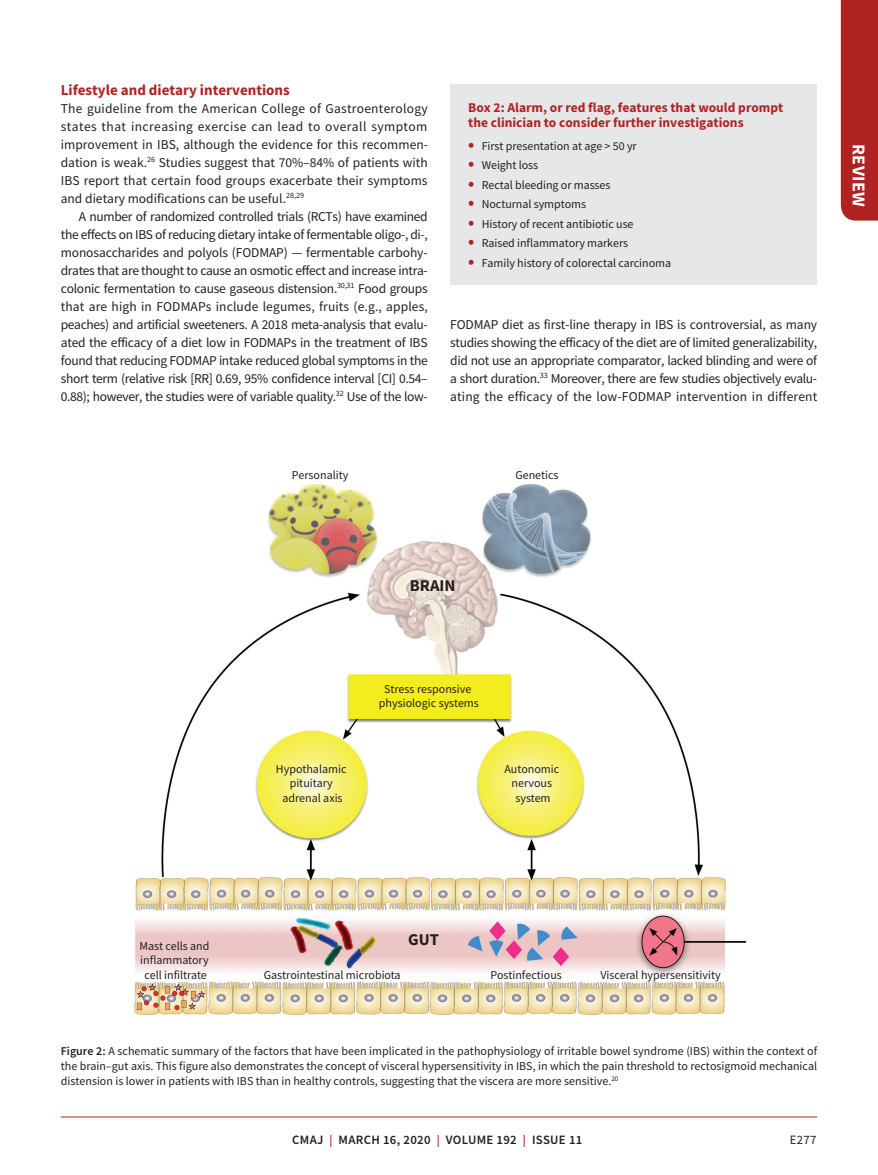
<style>
.page{position:relative;width:878px;height:1175px;background:#fff}
.page>*{position:absolute;margin:0;border:0;box-sizing:border-box;transform-origin:0 0}
.t1{font:700 18px "Source Sans Pro";letter-spacing:.025em;color:#fff}
.t2{font:700 16.5px "Source Sans Pro";color:#231f20}
.t3{font:700 15px "Source Sans Pro";color:#af2423}
.t4{font:13.5px/18px "Source Sans Pro";color:#231f20;text-align:justify}
.t5{font:700 13.5px/15px "Source Sans Pro";color:#af2423}
.t6{font:600 12.75px "Source Sans Pro";letter-spacing:.025em;color:#231f20}
.t7{font:12.75px "Source Sans Pro";color:#231f20}
.t8{font:12px/14.4px "Source Sans Pro";color:#231f20;text-align:center}
.s1{font-weight:700;font-size:18px;color:#af2423}
.s2{font-weight:600}
.s3{font-size:12px;color:#af2423}
</style>
<div class="page">
<div style="left:840px;top:0;width:38px;height:220px;background:#af2423"></div>
<hr style="left:61px;top:1116px;width:756px;height:1px;background:#af2423">
<img style="left:134px;top:484px;width:613px;height:531px">
<div style="left:450px;top:84px;width:367px;height:201px;background:#e6e7e9"></div>
<p class="t3" style="left:61px;top:79px;width:230px">Lifestyle and dietary interventions</p>
<p class="t4" style="left:61px;top:99px;width:369px">The guideline from the American College of Gastroenterology states that increasing exercise can lead to overall symptom improvement in IBS, although the evidence for this recommen&shy;dation is weak.<sup>26</sup> Studies suggest that 70%–84% of patients with IBS report that certain food groups exacerbate their symptoms and dietary modifications can be useful.<sup>28,29</sup></p>
<p class="t4" style="left:61px;top:207px;width:368px;text-indent:18px">A number of randomized controlled trials (RCTs) have examined the effects on IBS of reducing dietary intake of fermentable oligo-, di-, monosaccharides and polyols (FODMAP) — fermentable carbohy&shy;drates that are thought to cause an osmotic effect and increase intra&shy;colonic fermentation to cause gaseous distension.<sup>30,31</sup> Food groups that are high in FODMAPs include legumes, fruits (e.g., apples, peaches) and artificial sweeteners. A 2018 meta-analysis that evalu&shy;ated the efficacy of a diet low in FODMAPs in the treatment of IBS found that reducing FODMAP intake reduced global symptoms in the short term (relative risk [RR] 0.69, 95% confidence interval [CI] 0.54– 0.88); however, the studies were of variable quality.<sup>32</sup> Use of the low-</p>
<p class="t5" style="left:468px;top:100px;width:316px">Box 2: Alarm, or red flag, features that would prompt the clinician to consider further investigations</p>
<p class="t8" style="left:468px;top:139px;width:170px"><span class="s1">•</span> First presentation at age &gt; 50 yr</p>
<p class="t8" style="left:468px;top:158px;width:71px"><span class="s1">•</span> Weight loss</p>
<p class="t8" style="left:468px;top:178px;width:144px"><span class="s1">•</span> Rectal bleeding or masses</p>
<p class="t8" style="left:468px;top:197px;width:119px"><span class="s1">•</span> Nocturnal symptoms</p>
<p class="t8" style="left:468px;top:217px;width:167px"><span class="s1">•</span> History of recent antibiotic use</p>
<p class="t8" style="left:468px;top:236px;width:161px"><span class="s1">•</span> Raised inflammatory markers</p>
<p class="t8" style="left:468px;top:256px;width:204px"><span class="s1">•</span> Family history of colorectal carcinoma</p>
<p class="t4" style="left:450px;top:315px;width:368px">FODMAP diet as first-line therapy in IBS is controversial, as many studies showing the efficacy of the diet are of limited generalizability, did not use an appropriate comparator, lacked blinding and were of a short duration.<sup>33</sup> Moreover, there are few studies objectively evalu&shy;ating the efficacy of the low-FODMAP intervention in different</p>
<p class="t8" style="left:292px;top:468px;width:58px">Personality</p>
<p class="t8" style="left:515px;top:468px;width:45px">Genetics</p>
<h1 class="t1" style="left:871px;top:144px;width:65px;rotate:90deg">REVIEW</h1>
<p class="t2" style="left:410px;top:574px;width:47px">BRAIN</p>
<p class="t8" style="left:379px;top:681px;width:101px">Stress responsive physiologic systems</p>
<p class="t8" style="left:276px;top:761px;width:72px">Hypothalamic pituitary adrenal axis</p>
<p class="t8" style="left:504px;top:761px;width:56px">Autonomic nervous system</p>
<p class="t8" style="left:139px;top:938px;width:72px">Mast cells and inflammatory cell infiltrate</p>
<p class="t2" style="left:408px;top:928px;width:32px">GUT</p>
<p class="t8" style="left:264px;top:967px;width:138px">Gastrointestinal microbiota</p>
<p class="t8" style="left:490px;top:967px;width:73px">Postinfectious</p>
<p class="t8" style="left:600px;top:967px;width:122px">Visceral hypersensitivity</p>
<p class="t8" style="left:61px;top:1043px;width:758px;line-height:15px;text-align:justify"><span class="s2">Figure 2:</span> A schematic summary of the factors that have been implicated in the pathophysiology of irritable bowel syndrome (IBS) within the context of the brain–gut axis. This figure also demonstrates the concept of visceral hypersensitivity in IBS, in which the pain threshold to rectosigmoid mechanical distension is lower in patients with IBS than in healthy controls, suggesting that the viscera are more sensitive.<sup>20</sup></p>
<p class="t6" style="left:292px;top:1131px;width:292px">CMAJ <span class="s3">|</span> MARCH 16, 2020 <span class="s3">|</span> VOLUME 192 <span class="s3">|</span> ISSUE 11</p>
<p class="t7" style="left:789px;top:1132px;width:28px">E277</p>
</div>
